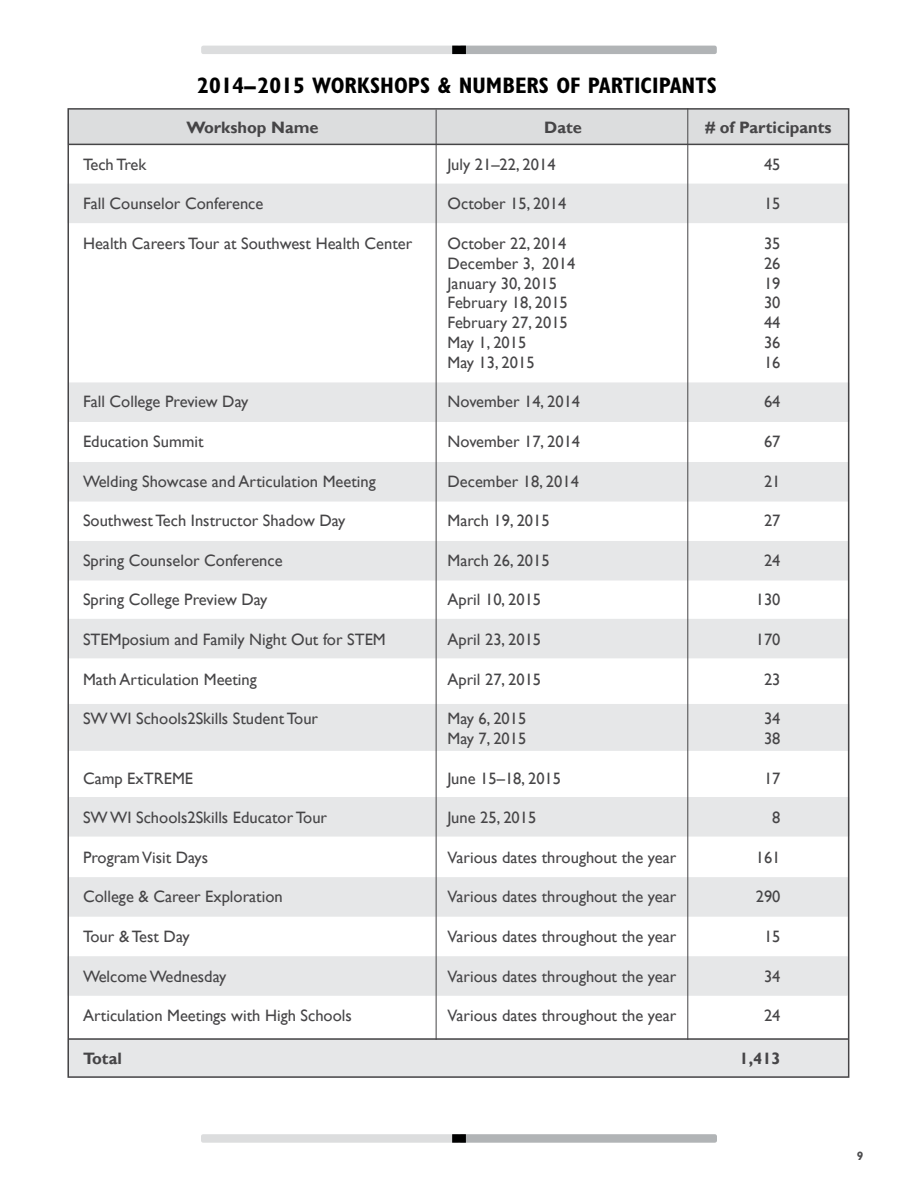
<style>
.page{position:relative;width:918px;height:1188px;background:#fff}
.page>*{position:absolute;margin:0;border:0;box-sizing:border-box;transform-origin:0 0}
.t1{font:700 condensed 22.5px "Gill Sans MT Std";color:#000}
.t2{font:16.5px "Gill Sans";color:#464547}
.t3{font:700 16.5px "Gill Sans";color:#464547}
.t4{font:700 12px "Gill Sans";color:#4d4d4f}
</style>
<div class="page">
<div style="left:202px;top:46px;width:256px;height:7px;background:#dcddde;border-radius:2px"></div>
<div style="left:201px;top:46px;width:258px;height:8px;border:2px solid #dcddde;border-radius:2px"></div>
<div style="left:460px;top:46px;width:256px;height:7px;background:#b1b4b6;border-radius:2px"></div>
<div style="left:459px;top:46px;width:258px;height:8px;border:2px solid #b1b4b6;border-radius:2px"></div>
<div style="left:452px;top:46px;width:14px;height:8px;background:#000"></div>
<div style="left:202px;top:1135px;width:256px;height:7px;background:#dcddde;border-radius:2px"></div>
<div style="left:201px;top:1134px;width:258px;height:9px;border:2px solid #dcddde;border-radius:2px"></div>
<div style="left:460px;top:1135px;width:256px;height:7px;background:#b1b4b6;border-radius:2px"></div>
<div style="left:459px;top:1134px;width:258px;height:9px;border:2px solid #b1b4b6;border-radius:2px"></div>
<div style="left:452px;top:1134px;width:14px;height:9px;background:#000;border:2px solid #000"></div>
<div style="left:68px;top:1039px;width:779px;height:38px;background:#e6e7e8"></div>
<div style="left:67px;top:1038px;width:781px;height:40px;border:2px solid #e6e7e8"></div>
<div style="left:68px;top:184px;width:780px;height:38px;background:#e6e7e8"></div>
<div style="left:67px;top:184px;width:781px;height:39px;border:2px solid #e6e7e8"></div>
<div style="left:68px;top:957px;width:779px;height:38px;background:#e6e7e8"></div>
<div style="left:67px;top:956px;width:781px;height:40px;border:2px solid #e6e7e8"></div>
<div style="left:69px;top:878px;width:779px;height:38px;background:#e6e7e8"></div>
<div style="left:69px;top:877px;width:779px;height:40px;border:2px solid #e6e7e8"></div>
<div style="left:69px;top:798px;width:780px;height:38px;background:#e6e7e8"></div>
<div style="left:68px;top:797px;width:781px;height:40px;border:2px solid #e6e7e8"></div>
<div style="left:69px;top:705px;width:780px;height:45px;background:#e6e7e8"></div>
<div style="left:68px;top:704px;width:781px;height:47px;border:2px solid #e6e7e8"></div>
<div style="left:69px;top:620px;width:779px;height:38px;background:#e6e7e8"></div>
<div style="left:69px;top:619px;width:779px;height:39px;border:2px solid #e6e7e8"></div>
<div style="left:69px;top:542px;width:779px;height:38px;background:#e6e7e8"></div>
<div style="left:69px;top:541px;width:779px;height:39px;border:2px solid #e6e7e8"></div>
<div style="left:69px;top:463px;width:779px;height:38px;background:#e6e7e8"></div>
<div style="left:68px;top:462px;width:780px;height:40px;border:2px solid #e6e7e8"></div>
<div style="left:69px;top:383px;width:780px;height:38px;background:#e6e7e8"></div>
<div style="left:69px;top:382px;width:780px;height:40px;border:2px solid #e6e7e8"></div>
<div style="left:67px;top:109px;width:782px;height:36px;background:#dcddde"></div>
<hr style="left:436px;top:110px;width:1px;height:930px;background:#464547">
<hr style="left:687px;top:108px;width:1px;height:932px;background:#464547">
<hr style="left:68px;top:144px;width:780px;height:1px;background:#464547">
<hr style="left:68px;top:1038px;width:780px;height:2px;background:#464547">
<h1 class="t1" style="left:197px;top:72px;width:521px">2014–2015 WORKSHOPS &amp; NUMBERS OF PARTICIPANTS</h1>
<p class="t3" style="left:186px;top:118px;width:134px">Workshop Name</p>
<p class="t3" style="left:544px;top:118px;width:39px">Date</p>
<p class="t3" style="left:706px;top:118px;width:128px"># of Participants</p>
<p class="t2" style="left:83px;top:155px;width:65px">Tech Trek</p>
<p class="t2" style="left:448px;top:155px;width:110px">July 21–22, 2014</p>
<p class="t2" style="left:764px;top:155px;width:18px">45</p>
<p class="t2" style="left:83px;top:194px;width:182px">Fall Counselor Conference</p>
<p class="t2" style="left:448px;top:194px;width:120px">October 15, 2014</p>
<p class="t2" style="left:764px;top:194px;width:18px">15</p>
<p class="t2" style="left:83px;top:234px;width:331px">Health Careers Tour at Southwest Health Center</p>
<p class="t2" style="left:448px;top:234px;width:120px">October 22, 2014</p>
<p class="t2" style="left:764px;top:234px;width:18px">35</p>
<p class="t2" style="left:448px;top:254px;width:129px">December 3, 2014</p>
<p class="t2" style="left:764px;top:254px;width:18px">26</p>
<p class="t2" style="left:448px;top:273px;width:111px">January 30, 2015</p>
<p class="t2" style="left:764px;top:273px;width:18px">19</p>
<p class="t2" style="left:448px;top:293px;width:122px">February 18, 2015</p>
<p class="t2" style="left:764px;top:293px;width:18px">30</p>
<p class="t2" style="left:448px;top:313px;width:122px">February 27, 2015</p>
<p class="t2" style="left:764px;top:313px;width:18px">44</p>
<p class="t2" style="left:448px;top:333px;width:80px">May 1, 2015</p>
<p class="t2" style="left:764px;top:333px;width:18px">36</p>
<p class="t2" style="left:448px;top:353px;width:89px">May 13, 2015</p>
<p class="t2" style="left:764px;top:353px;width:18px">16</p>
<p class="t2" style="left:83px;top:392px;width:167px">Fall College Preview Day</p>
<p class="t2" style="left:448px;top:392px;width:134px">November 14, 2014</p>
<p class="t2" style="left:764px;top:392px;width:18px">64</p>
<p class="t2" style="left:83px;top:432px;width:122px">Education Summit</p>
<p class="t2" style="left:448px;top:432px;width:134px">November 17, 2014</p>
<p class="t2" style="left:764px;top:432px;width:18px">67</p>
<p class="t2" style="left:83px;top:471px;width:294px">Welding Showcase and Articulation Meeting</p>
<p class="t2" style="left:448px;top:471px;width:133px">December 18, 2014</p>
<p class="t2" style="left:764px;top:471px;width:18px">21</p>
<p class="t2" style="left:83px;top:511px;width:264px">Southwest Tech Instructor Shadow Day</p>
<p class="t2" style="left:448px;top:511px;width:104px">March 19, 2015</p>
<p class="t2" style="left:764px;top:511px;width:18px">27</p>
<p class="t2" style="left:83px;top:551px;width:201px">Spring Counselor Conference</p>
<p class="t2" style="left:448px;top:551px;width:104px">March 26, 2015</p>
<p class="t2" style="left:764px;top:551px;width:18px">24</p>
<p class="t2" style="left:83px;top:590px;width:186px">Spring College Preview Day</p>
<p class="t2" style="left:448px;top:590px;width:95px">April 10, 2015</p>
<p class="t2" style="left:756px;top:590px;width:26px">130</p>
<p class="t2" style="left:83px;top:630px;width:304px">STEMposium and Family Night Out for STEM</p>
<p class="t2" style="left:448px;top:630px;width:95px">April 23, 2015</p>
<p class="t2" style="left:756px;top:630px;width:26px">170</p>
<p class="t2" style="left:83px;top:669px;width:175px">Math Articulation Meeting</p>
<p class="t2" style="left:448px;top:669px;width:95px">April 27, 2015</p>
<p class="t2" style="left:764px;top:669px;width:18px">23</p>
<p class="t2" style="left:83px;top:709px;width:237px">SW WI Schools2Skills Student Tour</p>
<p class="t2" style="left:448px;top:709px;width:80px">May 6, 2015</p>
<p class="t2" style="left:764px;top:709px;width:18px">34</p>
<p class="t2" style="left:448px;top:729px;width:80px">May 7, 2015</p>
<p class="t2" style="left:764px;top:729px;width:18px">38</p>
<p class="t2" style="left:83px;top:768px;width:112px">Camp ExTREME</p>
<p class="t2" style="left:448px;top:768px;width:115px">June 15–18, 2015</p>
<p class="t2" style="left:764px;top:768px;width:18px">17</p>
<p class="t2" style="left:83px;top:808px;width:246px">SW WI Schools2Skills Educator Tour</p>
<p class="t2" style="left:448px;top:808px;width:90px">June 25, 2015</p>
<p class="t2" style="left:772px;top:808px;width:10px">8</p>
<p class="t2" style="left:83px;top:848px;width:127px">Program Visit Days</p>
<p class="t2" style="left:448px;top:848px;width:230px">Various dates throughout the year</p>
<p class="t2" style="left:756px;top:848px;width:26px">161</p>
<p class="t2" style="left:83px;top:887px;width:201px">College &amp; Career Exploration</p>
<p class="t2" style="left:448px;top:887px;width:230px">Various dates throughout the year</p>
<p class="t2" style="left:756px;top:887px;width:26px">290</p>
<p class="t2" style="left:83px;top:927px;width:108px">Tour &amp; Test Day</p>
<p class="t2" style="left:448px;top:927px;width:230px">Various dates throughout the year</p>
<p class="t2" style="left:764px;top:927px;width:18px">15</p>
<p class="t2" style="left:83px;top:966px;width:145px">Welcome Wednesday</p>
<p class="t2" style="left:448px;top:966px;width:230px">Various dates throughout the year</p>
<p class="t2" style="left:764px;top:966px;width:18px">34</p>
<p class="t2" style="left:83px;top:1006px;width:270px">Articulation Meetings with High Schools</p>
<p class="t2" style="left:448px;top:1006px;width:230px">Various dates throughout the year</p>
<p class="t2" style="left:764px;top:1006px;width:18px">24</p>
<p class="t3" style="left:83px;top:1048px;width:40px">Total</p>
<p class="t3" style="left:740px;top:1048px;width:42px">1,413</p>
<p class="t4" style="left:857px;top:1149px;width:8px">9</p>
</div>
